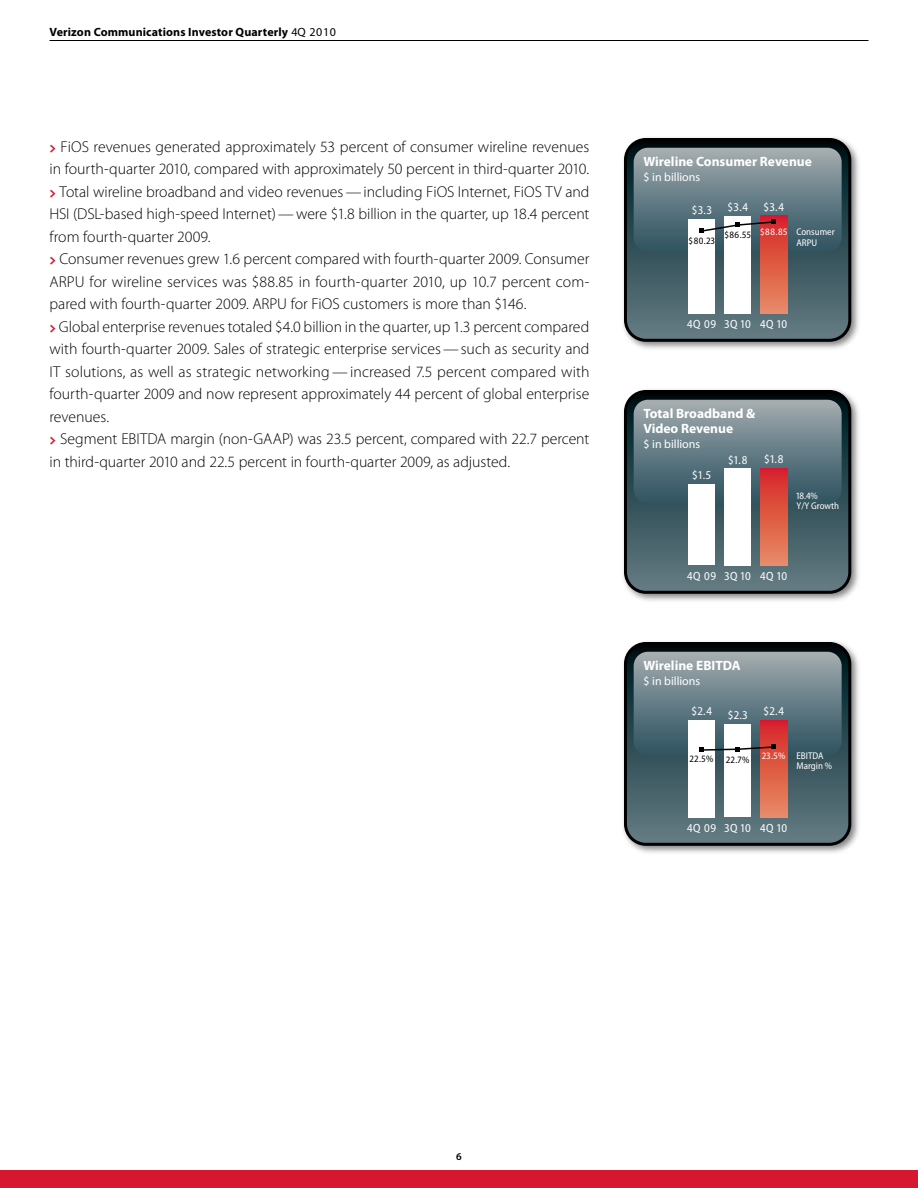
<style>
.page{position:relative;width:918px;height:1188px;background:#fff}
.page>*{position:absolute;margin:0;border:0;box-sizing:border-box;transform-origin:0 0}
.t1{font:300 15.75px/22.5px "Myriad Pro";letter-spacing:-.005em;color:#000}
.t2{font:700 13.5px/15px "Myriad Pro";color:#fff}
.t3{font:semi-condensed 12px "Myriad Pro";letter-spacing:.05em;color:#fff}
.t4{font:700 12px "Myriad Pro";letter-spacing:.01em;color:#000}
.t5{font:12px "Myriad Pro";color:#fff}
.t6{font:600 10.5px "Myriad Pro";color:#000}
.t7{font:semi-condensed 9.75px/10.5px "Myriad Pro";color:#fff}
.t8{font:semi-condensed 9.75px "Myriad Pro";letter-spacing:.05em;color:#000}
.s1{font-weight:400}
.s2{font-family:"The Serif";font-weight:700;font-size:13.35px;color:#d7162f}
</style>
<div class="page">
<hr style="left:50px;top:40px;width:818px;height:1px;background:#000">
<img style="left:623px;top:641px;width:236px;height:212px">
<svg style="left:626px;top:644px;width:224px;height:200px"></svg>
<div style="left:624px;top:642px;width:227px;height:204px;border:3px solid #000;border-radius:20px"></div>
<svg style="left:760px;top:756px;width:28px;height:62px"></svg>
<div style="left:724px;top:724px;width:28px;height:94px;background:#fff"></div>
<div style="left:688px;top:720px;width:28px;height:98px;background:#fff"></div>
<img style="left:623px;top:137px;width:236px;height:212px">
<svg style="left:626px;top:140px;width:224px;height:200px"></svg>
<div style="left:624px;top:138px;width:227px;height:204px;border:3px solid #000;border-radius:20px"></div>
<svg style="left:760px;top:252px;width:28px;height:62px"></svg>
<div style="left:724px;top:216px;width:28px;height:98px;background:#fff"></div>
<div style="left:688px;top:219px;width:28px;height:95px;background:#fff"></div>
<img style="left:623px;top:389px;width:236px;height:212px">
<svg style="left:626px;top:392px;width:224px;height:200px"></svg>
<div style="left:624px;top:390px;width:227px;height:204px;border:3px solid #000;border-radius:20px"></div>
<svg style="left:634px;top:400px;width:208px;height:104px"></svg>
<div style="left:760px;top:468px;width:28px;height:98px;background:linear-gradient(to bottom,#d62426,#e78e65)"></div>
<div style="left:724px;top:468px;width:28px;height:98px;background:#fff"></div>
<div style="left:688px;top:484px;width:28px;height:82px;background:#fff"></div>
<svg style="left:634px;top:652px;width:208px;height:104px"></svg>
<svg style="left:634px;top:148px;width:208px;height:104px"></svg>
<div style="left:0;top:1170px;width:918px;height:18px;background:#d7162f"></div>
<p class="t4" style="left:50px;top:24px;width:288px">Verizon Communications Investor Quarterly <span class="s1">4Q 2010</span></p>
<p class="t1" style="left:49px;top:135px;width:542px"><span class="s2">&gt;</span> FiOS revenues generated approximately 53 percent of consumer wireline revenues in fourth-quarter 2010, compared with approximately 50 percent in third-quarter 2010. <span class="s2">&gt;</span> Total wireline broadband and video revenues—including FiOS I nternet, FiOS TV and HSI (DSL-based high-speed I nternet)—were $1.8 billion in the quarter, up 18.4 percent from fourth-quarter 2009.<br><span class="s2">&gt;</span> Consumer revenues grew 1.6 percent compared with fourth-quarter 2009. Consumer ARPU for wireline services was $88.85 in fourth-quarter 2010, up 10.7 percent com&shy;pared with fourth-quarter 2009. ARPU for FiOS customers is more than $146.<br><span class="s2">&gt;</span> Global enterprise revenues totaled $4.0 billion in the quarter, up 1.3 percent compared with fourth-quarter 2009. Sales of strategic enterprise services—such as security and IT solutions, as well as strategic networking—increased 7.5 percent compared with fourth-quarter 2009 and now represent approximately 44 percent of global enterprise revenues.<br><span class="s2">&gt;</span> Segment EBITDA margin (non-GAAP) was 23.5 percent, compared with 22.7 percent in third-quarter 2010 and 22.5 percent in fourth-quarter 2009, as adjusted.</p>
<p class="t2" style="left:644px;top:153px;width:170px">Wireline Consumer Revenue</p>
<p class="t5" style="left:644px;top:169px;width:58px">$ in billions</p>
<p class="t3" style="left:692px;top:202px;width:21px">$3.3</p>
<p class="t3" style="left:763px;top:199px;width:22px">$3.4</p>
<p class="t3" style="left:727px;top:199px;width:22px">$3.4</p>
<p class="t8" style="left:689px;top:235px;width:28px">$80.23</p>
<p class="t8" style="left:724px;top:229px;width:64px">$86.55 <sup>$88.85</sup></p>
<p class="t7" style="left:796px;top:227px;width:40px">Consumer<br>ARPU</p>
<p class="t3" style="left:687px;top:316px;width:31px">4Q 09</p>
<p class="t3" style="left:724px;top:316px;width:64px">3Q 10 4Q 10</p>
<p class="t2" style="left:644px;top:405px;width:113px">Total Broadband &amp;<br>Video Revenue</p>
<p class="t5" style="left:644px;top:436px;width:58px">$ in billions</p>
<p class="t3" style="left:692px;top:468px;width:20px">$1.5</p>
<p class="t3" style="left:728px;top:453px;width:21px">$1.8</p>
<p class="t3" style="left:764px;top:451px;width:21px">$1.8</p>
<p class="t7" style="left:796px;top:490px;width:44px">18.4%<br>Y/Y Growth</p>
<p class="t3" style="left:687px;top:568px;width:31px">4Q 09</p>
<p class="t3" style="left:724px;top:568px;width:64px">3Q 10 4Q 10</p>
<p class="t2" style="left:644px;top:657px;width:99px">Wireline EBITDA</p>
<p class="t5" style="left:644px;top:673px;width:58px">$ in billions</p>
<p class="t3" style="left:691px;top:703px;width:22px">$2.4</p>
<p class="t3" style="left:763px;top:703px;width:22px">$2.4</p>
<p class="t3" style="left:728px;top:708px;width:21px">$2.3</p>
<p class="t8" style="left:690px;top:753px;width:25px">22.5%</p>
<p class="t8" style="left:726px;top:753px;width:25px">22.7%</p>
<p class="t7" style="left:762px;top:750px;width:25px">23.5%</p>
<p class="t7" style="left:796px;top:750px;width:37px">EBITDA<br>Margin %</p>
<p class="t3" style="left:687px;top:820px;width:31px">4Q 09</p>
<p class="t3" style="left:724px;top:820px;width:64px">3Q 10 4Q 10</p>
<p class="t6" style="left:456px;top:1150px;width:7px">6</p>
</div>
